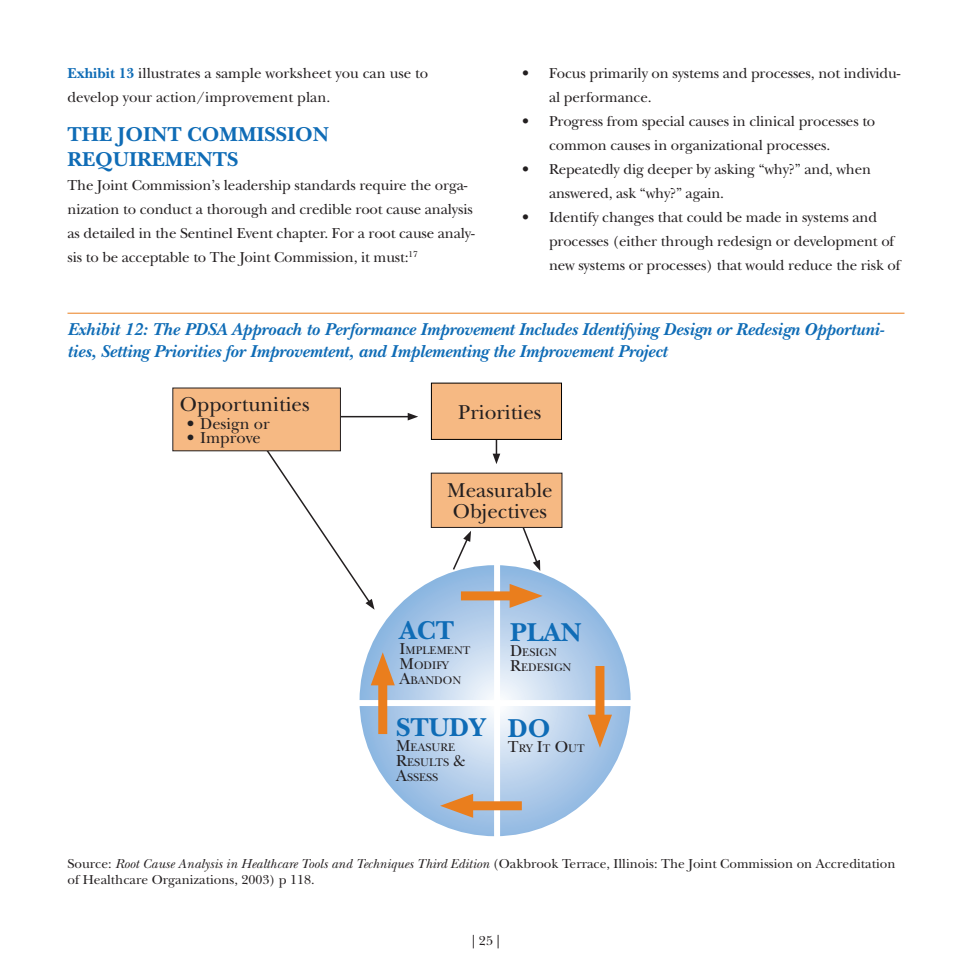
<style>
.page{position:relative;width:972px;height:972px;background:#fff}
.page>*{position:absolute;margin:0;border:0;box-sizing:border-box;transform-origin:0 0}
.subhead_1{font:700 27px "New Baskerville";color:#0f6cb6}
.t1{font:21px "New Baskerville";color:#231f20}
.subhead_1-2{font:700 21px "New Baskerville";color:#0f6cb6}
.exhibit_title{font:italic 700 18px/22.5px "New Baskerville";color:#0f6cb6}
.t2{font:16.5px "New Baskerville";color:#231f20}
.bullet{font:15px/24px "New Baskerville";letter-spacing:-.01em;color:#231f20}
.t3{font:13.5px/16.5px "New Baskerville";color:#231f20}
.t4{font:11.55px/15px "New Baskerville";color:#231f20}
.s1{font-weight:700;color:#0f6cb6}
.s2{font-size:16.5px}
.s3{font-style:italic}
</style>
<div class="page">
<svg style="left:360px;top:565px;width:271px;height:271px;background:#b2cde9"></svg>
<div style="left:349px;top:700px;width:293px;height:6px;background:#fff"></div>
<div style="left:494px;top:563px;width:6px;height:293px;background:#fff"></div>
<hr style="left:68px;top:313px;width:836px;height:1px;background:#ea7e1d">
<svg style="left:453px;top:531px;width:18px;height:40px"></svg>
<svg style="left:241px;top:415px;width:134px;height:195px"></svg>
<hr style="left:270px;top:416px;width:140px;height:1px;background:#231f20">
<svg style="left:408px;top:413px;width:10px;height:7px"></svg>
<hr style="left:496px;top:403px;width:1px;height:53px;background:#231f20">
<svg style="left:493px;top:454px;width:7px;height:10px"></svg>
<div style="left:461px;top:591px;width:63px;height:9px;background:#ea7e1d"></div>
<svg style="left:510px;top:584px;width:33px;height:24px"></svg>
<div style="left:378px;top:671px;width:9px;height:63px;background:#ea7e1d"></div>
<svg style="left:371px;top:652px;width:24px;height:33px"></svg>
<div style="left:595px;top:666px;width:9px;height:63px;background:#ea7e1d"></div>
<svg style="left:588px;top:715px;width:24px;height:33px"></svg>
<svg style="left:505px;top:528px;width:35px;height:43px"></svg>
<div style="left:431px;top:473px;width:131px;height:54px;background:#f6b983"></div>
<div style="left:431px;top:473px;width:131px;height:55px;border:1px solid #231f20"></div>
<div style="left:431px;top:383px;width:131px;height:56px;background:#f6b983"></div>
<div style="left:431px;top:383px;width:131px;height:57px;border:1px solid #000"></div>
<div style="left:173px;top:388px;width:167px;height:63px;background:#f6b983"></div>
<div style="left:459px;top:801px;width:63px;height:9px;background:#ea7e1d"></div>
<svg style="left:440px;top:794px;width:33px;height:24px"></svg>
<p class="bullet" style="left:68px;top:62px;width:362px"><span class="s1">EXHIBIT 13</span> illustrates a sample worksheet you can use to develop your action/improvement plan.</p>
<p class="subhead_1-2" style="left:68px;top:122px;width:263px">THE JOINT COMMISSION</p>
<p class="subhead_1-2" style="left:68px;top:147px;width:172px">REQUIREMENTS</p>
<p class="bullet" style="left:68px;top:174px;width:409px">The Joint Commission’s leadership standards require the orga&shy;nization to conduct a thorough and credible root cause analysis as detailed in the Sentinel Event chapter. For a root cause analy&shy;sis to be acceptable to The Joint Commission, it must:<sup>17</sup></p>
<p class="bullet" style="left:549px;top:62px;width:353px;text-indent:-27px">• Focus primarily on systems and processes, not individu&shy;al performance.</p>
<p class="bullet" style="left:549px;top:110px;width:328px;text-indent:-27px">• Progress from special causes in clinical processes to common causes in organizational processes.</p>
<p class="bullet" style="left:549px;top:158px;width:324px;text-indent:-27px">• Repeatedly dig deeper by asking “why?” and, when answered, ask “why?” again.</p>
<p class="bullet" style="left:549px;top:206px;width:353px;text-indent:-27px">• Identify changes that could be made in systems and processes (either through redesign or development of new systems or processes) that would reduce the risk of</p>
<p class="exhibit_title" style="left:68px;top:318px;width:818px">Exhibit 12: The PDSA Approach to Performance Improvement Includes Identifying Design or Redesign Opportuni&shy;ties, Setting Priorities for Improvemtent, and Implementing the Improvement Project</p>
<p class="t1" style="left:180px;top:392px;width:131px">Opportunities</p>
<p class="t1" style="left:458px;top:400px;width:85px">Priorities</p>
<p class="t2" style="left:187px;top:414px;width:85px">• Design or</p>
<p class="t2" style="left:187px;top:428px;width:76px">• Improve</p>
<p class="t1" style="left:447px;top:478px;width:107px">Measurable</p>
<p class="t1" style="left:453px;top:499px;width:96px">Objectives</p>
<p class="subhead_1" style="left:400px;top:615px;width:20px">ACT</p>
<p class="t4" style="left:400px;top:643px;width:72px"><span class="s2">I</span>MPLEMENT<br><span class="s2">M</span>ODIFY<br><span class="s2">A</span>BANDON</p>
<p class="subhead_1" style="left:396px;top:711px;width:19px">STUDY</p>
<p class="t4" style="left:396px;top:739px;width:71px"><span class="s2">M</span>EASURE<br><span class="s2">R</span>ESULTS <span class="s2">&amp;<br>A</span>SSESS</p>
<p class="subhead_1" style="left:510px;top:616px;width:36px">PLAN</p>
<p class="t4" style="left:510px;top:644px;width:63px"><span class="s2">D</span>ESIGN<br><span class="s2">R</span>EDESIGN</p>
<p class="subhead_1" style="left:508px;top:712px;width:22px">DO</p>
<p class="t4" style="left:508px;top:740px;width:79px"><span class="s2">T</span>RY <span class="s2">I</span>T <span class="s2">O</span>UT</p>
<p class="t3" style="left:68px;top:855px;width:830px">Source: <span class="s3">Root Cause Analysis in Healthcare Tools and Techniques Third Edition</span> (Oakbrook Terrace, Illinois: The Joint Commission on Accreditation of Healthcare Organizations, 2003) p 118.</p>
<p class="t3" style="left:472px;top:933px;width:30px">| 25 |</p>
</div>
